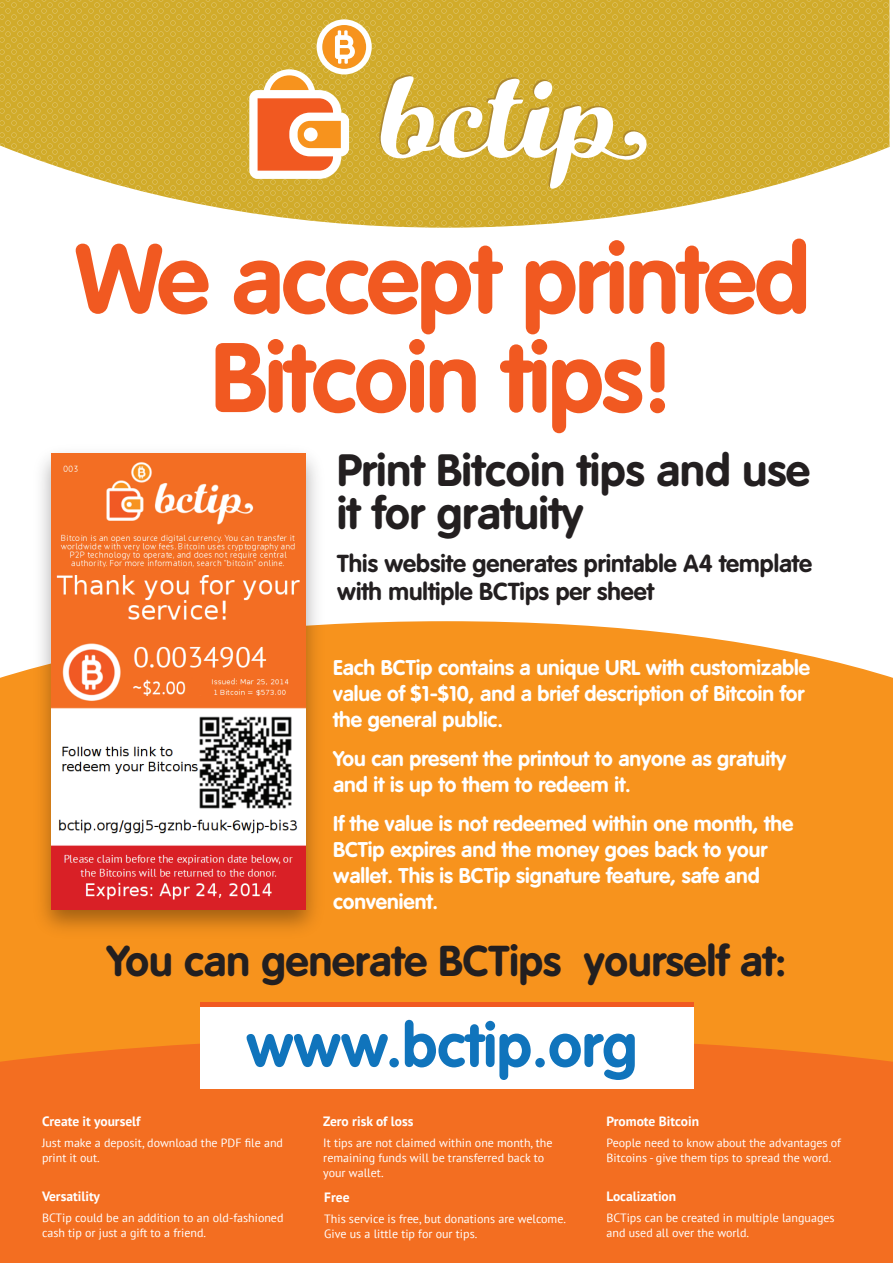
<style>
.page{position:relative;width:893px;height:1263px;background:#fff}
.page>*{position:absolute;margin:0;border:0;box-sizing:border-box;transform-origin:0 0}
.t1{font:700 96.9px/98.9px "Rotonda C";letter-spacing:-.02em;color:#f15921;text-align:center}
.t2{font:700 60.9px "Rotonda C";color:#1074bc}
.t3{font:700 44.55px/43px "Rotonda C";color:#231f20}
.t4{font:700 42.45px "Rotonda C";color:#231f20}
.t5{font:700 24.15px/28.5px "Rotonda C";color:#231f20}
.t6{font:700 21px/26px "Rotonda C";color:#fff}
.t7{font:700 13.5px "PT Sans";color:#fff}
.t8{font:12px/15px "PT Sans";color:#fff}
</style>
<div class="page">
<div style="left:0;top:621px;width:893px;height:416px;background:#f7931d"></div>
<div style="left:0;top:1037px;width:893px;height:226px;background:#f36e21"></div>
<svg style="left:0;top:0;width:890px;height:228px;fill:#d1ab2a"></svg>
<svg style="left:249px;top:19px;width:401px;height:170px"></svg>
<div style="left:200px;top:1002px;width:493px;height:82px;background:#f15921"></div>
<div style="left:200px;top:1007px;width:493px;height:82px;background:#fff"></div>
<img style="left:23px;top:453px;width:310px;height:497px">
<img style="left:52px;top:453px;width:254px;height:456px">
<h1 class="t1" style="left:75px;top:229px;width:737px">We accept printed<br>Bitcoin tips!</h1>
<h3 class="t3" style="left:337px;top:448px;width:475px">Print Bitcoin tips and use it for gratuity</h3>
<h3 class="t5" style="left:337px;top:549px;width:476px">This website generates printable A4 template with multiple BCTips per sheet</h3>
<h3 class="t6" style="left:333px;top:654px;width:479px">Each BCTip contains a unique URL with customizable value of $1-$10, and a brief description of Bitcoin for the general public.</h3>
<h3 class="t6" style="left:333px;top:745px;width:455px">You can present the printout to anyone as gratuity and it is up to them to redeem it.</h3>
<h3 class="t6" style="left:333px;top:811px;width:462px">If the value is not redeemed within one month, the BCTip expires and the money goes back to your wallet. This is BCTip signature feature, safe and convenient.</h3>
<h3 class="t4" style="left:107px;top:936px;width:681px">You can generate BCTips yourself at:</h3>
<h2 class="t2" style="left:246px;top:1010px;width:393px">www.bctip.org</h2>
<p class="t7" style="left:42px;top:1112px;width:100px">Create it yourself</p>
<p class="t8" style="left:42px;top:1135px;width:243px">Just make a deposit, download the PDF file and print it out.</p>
<p class="t7" style="left:42px;top:1187px;width:59px">Versatility</p>
<p class="t8" style="left:42px;top:1210px;width:243px">BCTip could be an addition to an old-fashioned cash tip or just a gift to a friend.</p>
<p class="t7" style="left:323px;top:1112px;width:92px">Zero risk of loss</p>
<p class="t8" style="left:323px;top:1135px;width:231px">It tips are not claimed within one month, the remaining funds will be transferred back to your wallet.</p>
<p class="t7" style="left:324px;top:1188px;width:27px">Free</p>
<p class="t8" style="left:324px;top:1211px;width:243px">This service is free, but donations are welcome.<br>Give us a little tip for our tips.</p>
<p class="t7" style="left:607px;top:1112px;width:94px">Promote Bitcoin</p>
<p class="t8" style="left:607px;top:1135px;width:236px">People need to know about the advantages of<br>Bitcoins - give them tips to spread the word.</p>
<p class="t7" style="left:607px;top:1187px;width:71px">Localization</p>
<p class="t8" style="left:607px;top:1210px;width:230px">BCTips can be created in multiple languages and used all over the world.</p>
</div>
